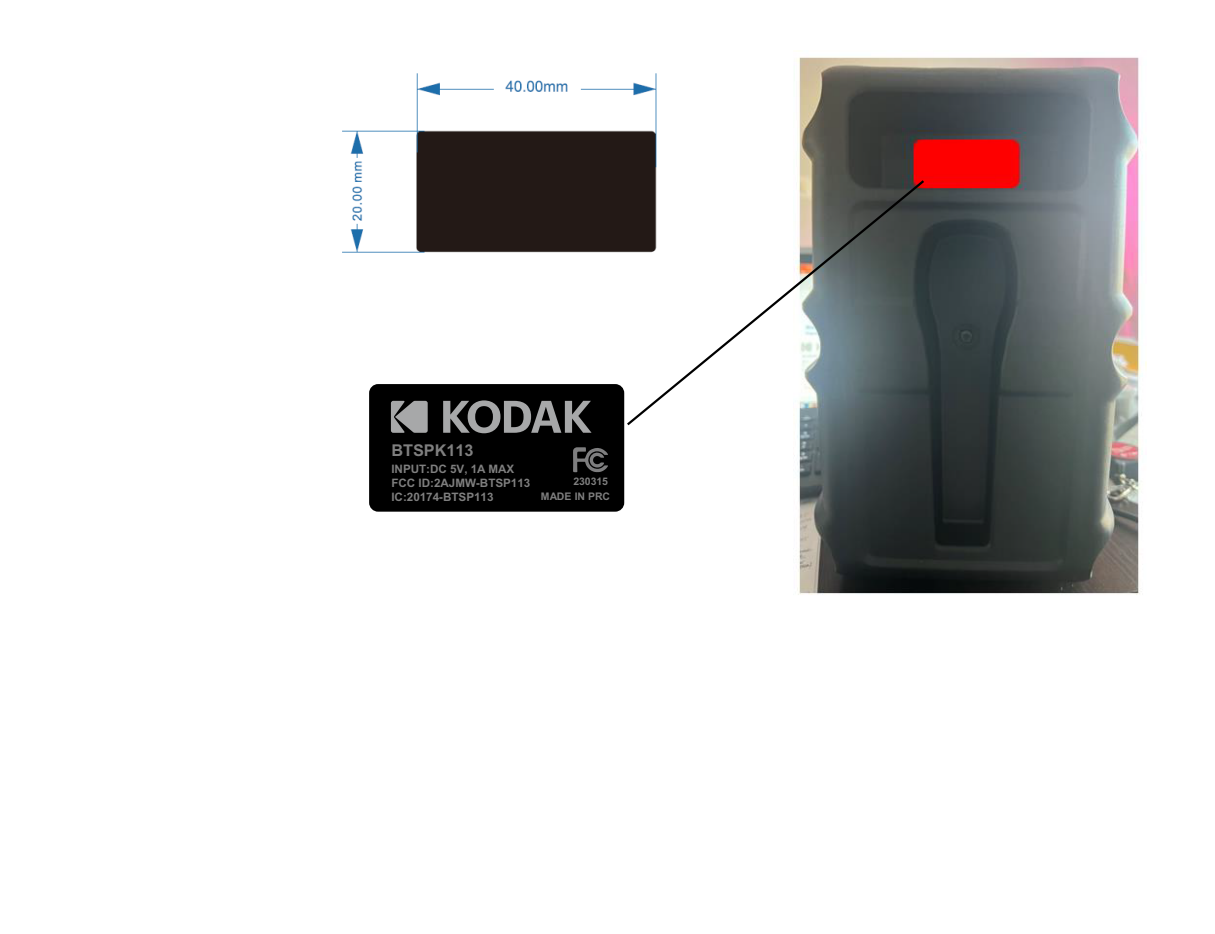
<style>
.page{position:relative;width:1215px;height:934px;background:#fff}
.page>*{position:absolute;margin:0;border:0;box-sizing:border-box;transform-origin:0 0}
.t1{font:700 16.2px "Arial";color:#7f7f7f}
.t2{font:700 11.7px/14.2px "Arial";color:#7f7f7f}
.t3{font:700 10.35px/14.6px "Arial";color:#7f7f7f;text-align:right}
</style>
<div class="page">
<img style="left:797px;top:57px;width:349px;height:538px">
<img style="left:342px;top:73px;width:315px;height:180px">
<div style="left:369px;top:384px;width:255px;height:128px;background:#000;border-radius:9px"></div>
<svg style="left:573px;top:447px;width:35px;height:25px"></svg>
<svg style="left:391px;top:401px;width:37px;height:32px"></svg>
<svg style="left:443px;top:400px;width:149px;height:33px"></svg>
<svg style="left:625px;top:178px;width:302px;height:249px"></svg>
<h1 class="t1" style="left:391px;top:441px;width:84px">BTSPK113</h1>
<p class="t2" style="left:391px;top:461px;width:140px">INPUT:DC 5V, 1A MAX<br>FCC ID:2AJMW-BTSP113<br>IC:20174-BTSP113</p>
<p class="t3" style="left:541px;top:474px;width:71px">230315<br>MADE IN PRC</p>
</div>
